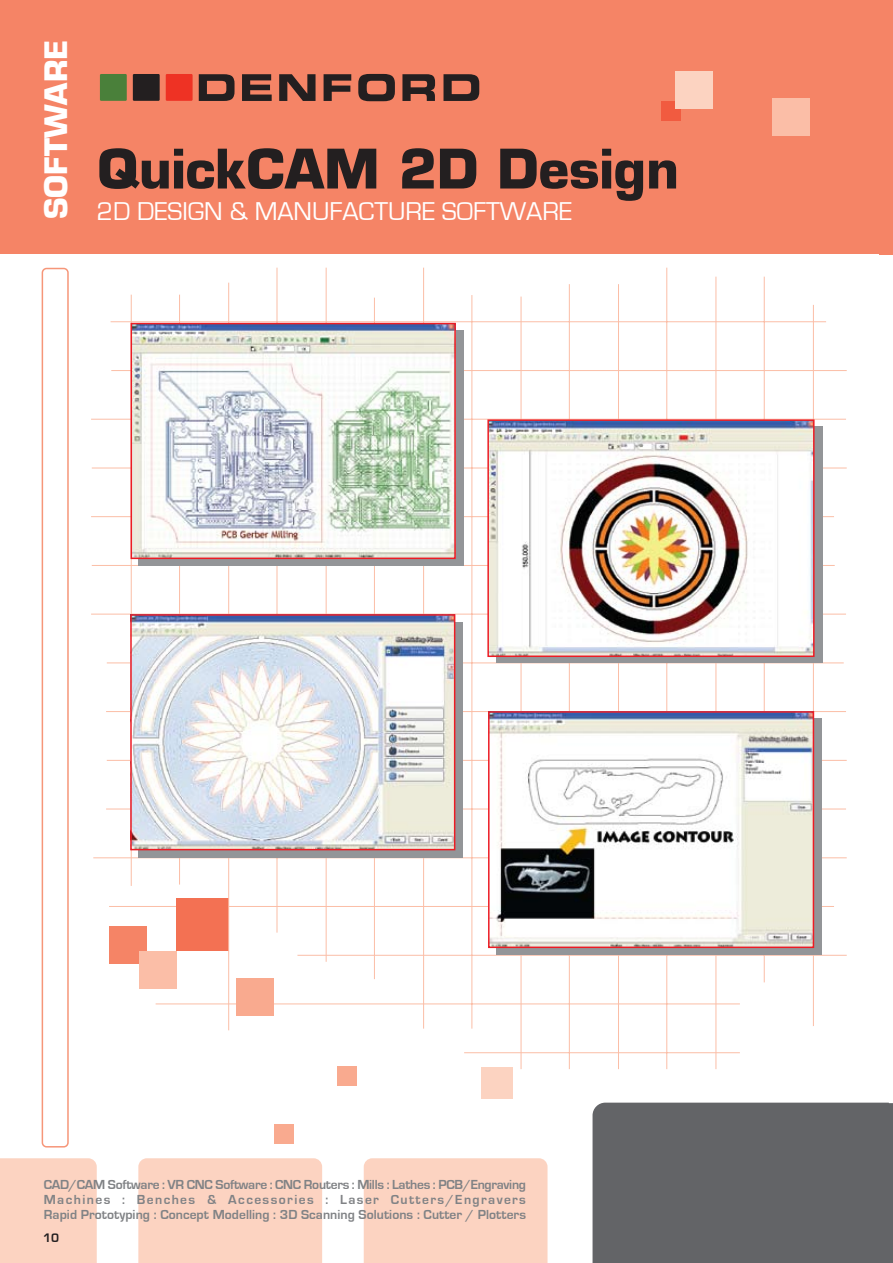
<style>
.page{position:relative;width:893px;height:1263px;background:#fff}
.page>*{position:absolute;margin:0;border:0;box-sizing:border-box;transform-origin:0 0}
.t1{font:700 53.1px "Eurostile";color:#231f20}
.t2{font:700 30.15px "Eurostile";color:#fff}
.t3{font:26.55px "Eurostile";color:#fff}
.t4{font:700 13.5px/15px "Eurostile";letter-spacing:.005em;color:#808285;text-align:justify}
.t5{font:700 12.75px "Eurostile";color:#231f20}
</style>
<div class="page">
<div style="left:0;top:1158px;width:97px;height:105px;background:#fcd3c1"></div>
<div style="left:138px;top:1158px;width:184px;height:105px;background:#fcd3c1"></div>
<div style="left:364px;top:1158px;width:183px;height:105px;background:#fcd3c1"></div>
<div style="left:0;top:0;width:893px;height:254px;background:#f58466"></div>
<svg style="left:889px;top:1103px;width:4px;height:36px"></svg>
<div style="left:880px;top:1139px;width:13px;height:124px;background:#636467"></div>
<div style="left:338px;top:1066px;width:19px;height:19px;background:#f9aa8f"></div>
<div style="left:275px;top:1124px;width:19px;height:20px;background:#f9aa8f"></div>
<div style="left:482px;top:1067px;width:31px;height:32px;background:#fcd3c1"></div>
<div style="left:661px;top:101px;width:20px;height:20px;background:#f15b40"></div>
<div style="left:772px;top:98px;width:37px;height:38px;background:#fbbea7"></div>
<div style="left:675px;top:71px;width:38px;height:38px;background:#fcd3c1"></div>
<div style="left:100px;top:74px;width:27px;height:27px;background:#4a803a"></div>
<div style="left:133px;top:74px;width:27px;height:27px;background:#231f20"></div>
<div style="left:166px;top:74px;width:27px;height:27px;background:#ee3224"></div>
<svg style="left:199px;top:74px;width:36px;height:27px"></svg>
<svg style="left:242px;top:74px;width:30px;height:27px"></svg>
<svg style="left:279px;top:74px;width:37px;height:27px"></svg>
<svg style="left:324px;top:74px;width:27px;height:27px"></svg>
<svg style="left:358px;top:74px;width:37px;height:27px"></svg>
<svg style="left:402px;top:74px;width:33px;height:27px"></svg>
<svg style="left:443px;top:74px;width:36px;height:27px"></svg>
<div style="left:42px;top:268px;width:27px;height:879px;border:2px solid #f69679;border-radius:4px"></div>
<div style="left:592px;top:1103px;width:297px;height:160px;background:#636467"></div>
<hr style="left:111px;top:370px;width:736px;height:1px;background:#fbbea7">
<hr style="left:92px;top:468px;width:755px;height:1px;background:#fbbea7">
<hr style="left:92px;top:565px;width:743px;height:1px;background:#fbbea7">
<hr style="left:107px;top:663px;width:737px;height:1px;background:#fbbea7">
<hr style="left:107px;top:760px;width:740px;height:1px;background:#fbbea7">
<hr style="left:93px;top:857px;width:754px;height:1px;background:#fbbea7">
<hr style="left:297px;top:955px;width:550px;height:1px;background:#fbbea7">
<hr style="left:464px;top:1052px;width:276px;height:1px;background:#fbbea7">
<hr style="left:179px;top:295px;width:1px;height:589px;background:#fbbea7">
<hr style="left:277px;top:268px;width:1px;height:665px;background:#fbbea7">
<hr style="left:374px;top:298px;width:1px;height:681px;background:#fbbea7">
<hr style="left:472px;top:295px;width:1px;height:734px;background:#fbbea7">
<hr style="left:569px;top:284px;width:1px;height:785px;background:#fbbea7">
<hr style="left:666px;top:268px;width:1px;height:801px;background:#fbbea7">
<hr style="left:764px;top:277px;width:1px;height:705px;background:#fbbea7">
<hr style="left:111px;top:321px;width:715px;height:1px;background:#fbbea7">
<hr style="left:91px;top:419px;width:755px;height:1px;background:#fbbea7">
<hr style="left:91px;top:516px;width:743px;height:1px;background:#fbbea7">
<hr style="left:91px;top:614px;width:755px;height:1px;background:#fbbea7">
<hr style="left:106px;top:711px;width:740px;height:1px;background:#fbbea7">
<hr style="left:106px;top:809px;width:740px;height:1px;background:#fbbea7">
<hr style="left:109px;top:906px;width:725px;height:1px;background:#fbbea7">
<hr style="left:156px;top:1003px;width:584px;height:1px;background:#fbbea7">
<div style="left:176px;top:899px;width:52px;height:52px;background:#f37153"></div>
<div style="left:236px;top:978px;width:38px;height:37px;background:#f9aa8f"></div>
<hr style="left:131px;top:295px;width:1px;height:591px;background:#fbbea7">
<hr style="left:228px;top:283px;width:1px;height:747px;background:#fbbea7">
<hr style="left:326px;top:268px;width:1px;height:694px;background:#fbbea7">
<hr style="left:423px;top:268px;width:1px;height:761px;background:#fbbea7">
<hr style="left:521px;top:297px;width:1px;height:772px;background:#fbbea7">
<hr style="left:618px;top:284px;width:1px;height:785px;background:#fbbea7">
<hr style="left:716px;top:277px;width:1px;height:792px;background:#fbbea7">
<hr style="left:813px;top:305px;width:1px;height:721px;background:#fbbea7">
<div style="left:496px;top:426px;width:327px;height:237px;background:#939598"></div>
<img style="left:490px;top:422px;width:321px;height:232px">
<div style="left:487px;top:419px;width:327px;height:238px;border:2px solid #ed1c24"></div>
<div style="left:496px;top:719px;width:326px;height:236px;background:#939598"></div>
<img style="left:491px;top:714px;width:320px;height:231px">
<div style="left:488px;top:711px;width:326px;height:237px;border:2px solid #ed1c24"></div>
<div style="left:138px;top:330px;width:325px;height:236px;background:#939598"></div>
<img style="left:134px;top:326px;width:319px;height:230px">
<div style="left:131px;top:323px;width:325px;height:236px;border:2px solid #ed1c24"></div>
<div style="left:138px;top:622px;width:325px;height:236px;background:#939598"></div>
<img style="left:133px;top:617px;width:319px;height:230px">
<div style="left:130px;top:614px;width:325px;height:236px;border:2px solid #ed1c24"></div>
<div style="left:109px;top:926px;width:38px;height:38px;background:#f58466"></div>
<div style="left:139px;top:951px;width:38px;height:37px;background:#fbbea7"></div>
<p class="t2" style="left:37px;top:219px;width:181px;rotate:-90deg">SOFTWARE</p>
<p class="t1" style="left:97px;top:136px;width:584px">QuickCAM 2D Design</p>
<p class="t3" style="left:97px;top:197px;width:477px">2D DESIGN &amp; MANUFACTURE SOFTWARE</p>
<p class="t4" style="left:44px;top:1177px;width:484px">CAD/CAM Software : VR CNC Software : CNC Routers : Mills : Lathes : PCB/Engraving Machines : Benches &amp; Accessories : Laser Cutters/Engravers Rapid Prototyping : Concept Modelling : 3D Scanning Solutions : Cutter / Plotters</p>
<p class="t5" style="left:43px;top:1231px;width:17px">10</p>
</div>
